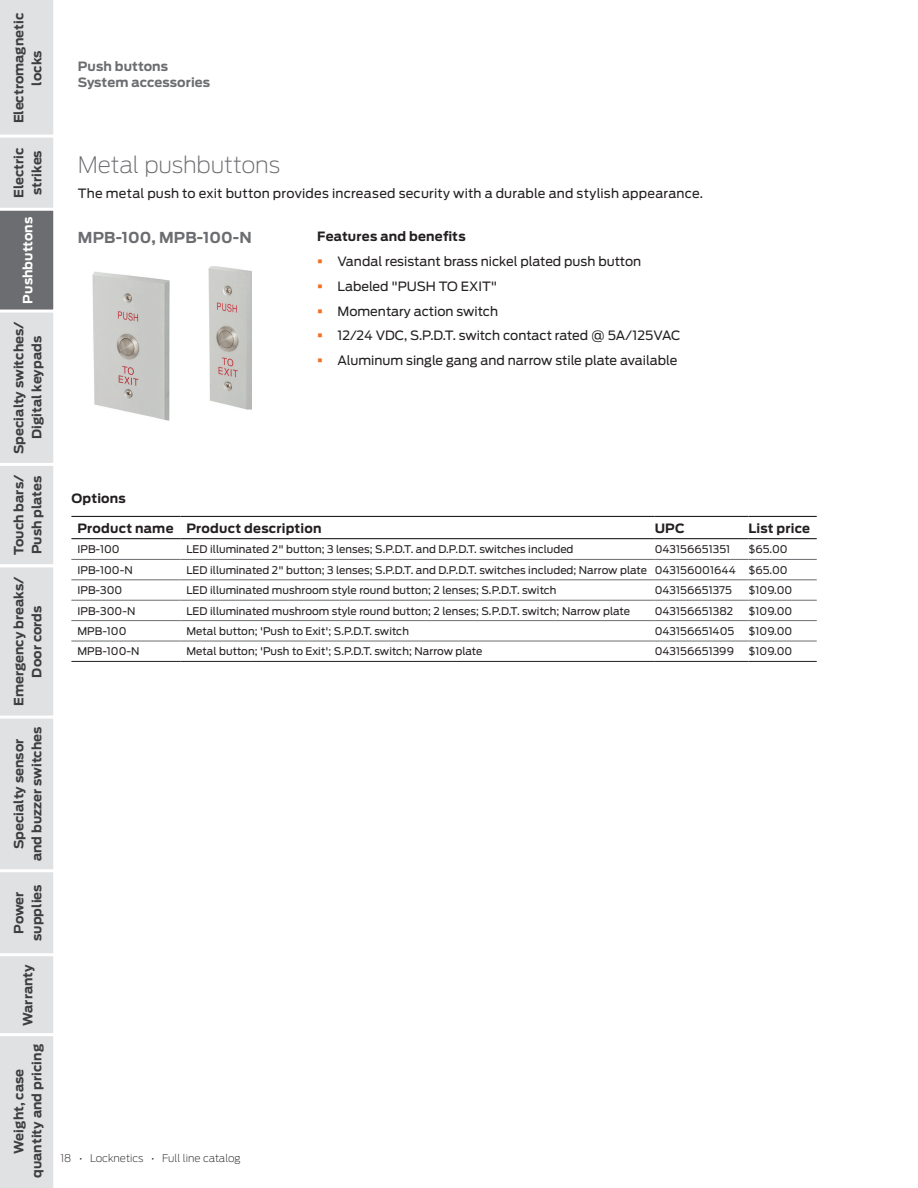
<style>
.page{position:relative;width:918px;height:1188px;background:#fff}
.page>*{position:absolute;margin:0;border:0;box-sizing:border-box;transform-origin:0 0}
.Subheadline_15_22pt{font:200 22.5px "Antenna";letter-spacing:-.005em;color:#6c6d70}
.Product_name_subhead{font:700 15px "Antenna";letter-spacing:.01em;color:#6c6d70}
.Body_text_8_5_12pt{font:12.75px "Antenna";color:#231f20}
.t1{font:700 12.75px/18px "Antenna";letter-spacing:.005em;color:#3e3e3f;text-align:center}
.Chart_headline_8_5_1{font:700 12.75px "Antenna";letter-spacing:.015em;color:#231f20}
.Page_title_8_5_11pt{font:700 12.75px "Antenna";letter-spacing:.01em;color:#6c6d70}
.Body_subhead_8_5_13p{font:700 12.75px "Antenna";letter-spacing:.02em;color:#231f20}
.t2{font:700 12.75px "Antenna";letter-spacing:.005em;color:#fff}
.Chart_text_7_10pt{font:10.5px "Antenna";letter-spacing:.005em;color:#231f20}
.t3{font:200 10.5px "Antenna";color:#231f20}
.s1{color:#f36e21}
</style>
<div class="page">
<svg style="left:0;top:0;width:54px;height:1188px;background:#d7d8da"></svg>
<hr style="left:71px;top:516px;width:109px;height:1px;background:#231f20">
<hr style="left:180px;top:516px;width:475px;height:1px;background:#231f20">
<hr style="left:655px;top:516px;width:93px;height:1px;background:#231f20">
<hr style="left:748px;top:516px;width:69px;height:1px;background:#231f20">
<hr style="left:71px;top:538px;width:109px;height:1px;background:#231f20">
<hr style="left:180px;top:538px;width:475px;height:1px;background:#231f20">
<hr style="left:655px;top:538px;width:93px;height:1px;background:#231f20">
<hr style="left:748px;top:538px;width:69px;height:1px;background:#231f20">
<hr style="left:71px;top:559px;width:109px;height:1px;background:#6c6d70">
<hr style="left:180px;top:559px;width:475px;height:1px;background:#6c6d70">
<hr style="left:655px;top:559px;width:93px;height:1px;background:#6c6d70">
<hr style="left:748px;top:559px;width:69px;height:1px;background:#6c6d70">
<hr style="left:71px;top:580px;width:109px;height:1px;background:#6c6d70">
<hr style="left:180px;top:580px;width:475px;height:1px;background:#6c6d70">
<hr style="left:655px;top:580px;width:93px;height:1px;background:#6c6d70">
<hr style="left:748px;top:580px;width:69px;height:1px;background:#6c6d70">
<hr style="left:71px;top:600px;width:109px;height:1px;background:#6c6d70">
<hr style="left:180px;top:600px;width:475px;height:1px;background:#6c6d70">
<hr style="left:655px;top:600px;width:93px;height:1px;background:#6c6d70">
<hr style="left:748px;top:600px;width:69px;height:1px;background:#6c6d70">
<hr style="left:71px;top:620px;width:109px;height:1px;background:#6c6d70">
<hr style="left:180px;top:620px;width:475px;height:1px;background:#6c6d70">
<hr style="left:655px;top:620px;width:93px;height:1px;background:#6c6d70">
<hr style="left:748px;top:620px;width:69px;height:1px;background:#6c6d70">
<hr style="left:71px;top:641px;width:109px;height:1px;background:#6c6d70">
<hr style="left:180px;top:641px;width:475px;height:1px;background:#6c6d70">
<hr style="left:655px;top:641px;width:93px;height:1px;background:#6c6d70">
<hr style="left:748px;top:641px;width:69px;height:1px;background:#6c6d70">
<hr style="left:71px;top:661px;width:109px;height:1px;background:#231f20">
<hr style="left:180px;top:661px;width:475px;height:1px;background:#231f20">
<hr style="left:655px;top:661px;width:93px;height:1px;background:#231f20">
<hr style="left:748px;top:661px;width:69px;height:1px;background:#231f20">
<img style="left:209px;top:266px;width:43px;height:143px">
<img style="left:93px;top:272px;width:76px;height:148px">
<p class="t1" style="left:10px;top:123px;width:112px;rotate:-90deg">Electromagnetic locks</p>
<p class="t1" style="left:10px;top:198px;width:52px;text-align:left;rotate:-90deg">Electric strikes</p>
<p class="t2" style="left:19px;top:304px;width:88px;rotate:-90deg">Pushbuttons</p>
<p class="t1" style="left:10px;top:454px;width:134px;rotate:-90deg">Specialty switches/<br>Digital keypads</p>
<p class="t1" style="left:10px;top:555px;width:82px;text-align:left;rotate:-90deg">Touch bars/<br>Push plates</p>
<p class="t1" style="left:10px;top:706px;width:131px;rotate:-90deg">Emergency breaks/<br>Door cords</p>
<p class="t1" style="left:10px;top:861px;width:136px;rotate:-90deg">Specialty sensor and buzzer switches</p>
<p class="t1" style="left:10px;top:941px;width:58px;rotate:-90deg">Power supplies</p>
<p class="t1" style="left:19px;top:1026px;width:63px;rotate:-90deg">Warranty</p>
<p class="t1" style="left:10px;top:1178px;width:135px;rotate:-90deg">Weight, case quantity and pricing</p>
<p class="Page_title_8_5_11pt" style="left:78px;top:57px;width:92px">Push buttons</p>
<p class="Page_title_8_5_11pt" style="left:78px;top:74px;width:134px">System accessories</p>
<p class="Subheadline_15_22pt" style="left:78px;top:151px;width:204px">Metal pushbuttons</p>
<p class="Body_text_8_5_12pt" style="left:78px;top:185px;width:627px">The metal push to exit button provides increased security with a durable and stylish appearance.</p>
<p class="Product_name_subhead" style="left:78px;top:227px;width:175px">MPB-100, MPB-100-N</p>
<p class="Body_subhead_8_5_13p" style="left:317px;top:228px;width:150px">Features and benefits</p>
<p class="Body_text_8_5_12pt" style="left:317px;top:253px;width:325px"><span class="s1">▪</span> Vandal resistant brass nickel plated push button</p>
<p class="Body_text_8_5_12pt" style="left:317px;top:278px;width:182px"><span class="s1">▪</span> Labeled "PUSH TO EXIT"</p>
<p class="Body_text_8_5_12pt" style="left:317px;top:302px;width:182px"><span class="s1">▪</span> Momentary action switch</p>
<p class="Body_text_8_5_12pt" style="left:317px;top:327px;width:365px"><span class="s1">▪</span> 12/24 VDC, S.P.D.T. switch contact rated @ 5A/125VAC</p>
<p class="Body_text_8_5_12pt" style="left:317px;top:352px;width:362px"><span class="s1">▪</span> Aluminum single gang and narrow stile plate available</p>
<p class="Body_subhead_8_5_13p" style="left:71px;top:489px;width:56px">Options</p>
<p class="Chart_headline_8_5_1" style="left:77px;top:519px;width:98px">Product name</p>
<p class="Chart_headline_8_5_1" style="left:186px;top:519px;width:137px">Product description</p>
<p class="Chart_headline_8_5_1" style="left:655px;top:519px;width:32px">UPC</p>
<p class="Chart_headline_8_5_1" style="left:748px;top:519px;width:63px">List price</p>
<p class="Chart_text_7_10pt" style="left:77px;top:543px;width:44px">IPB-100</p>
<p class="Chart_text_7_10pt" style="left:186px;top:543px;width:389px">LED illuminated 2" button; 3 lenses; S.P.D.T. and D.P.D.T. switches included</p>
<p class="Chart_text_7_10pt" style="left:655px;top:543px;width:77px">043156651351</p>
<p class="Chart_text_7_10pt" style="left:748px;top:543px;width:41px">$65.00</p>
<p class="Chart_text_7_10pt" style="left:77px;top:563px;width:57px">IPB-100-N</p>
<p class="Chart_text_7_10pt" style="left:186px;top:563px;width:462px">LED illuminated 2" button; 3 lenses; S.P.D.T. and D.P.D.T. switches included; Narrow plate</p>
<p class="Chart_text_7_10pt" style="left:655px;top:563px;width:83px">043156001644</p>
<p class="Chart_text_7_10pt" style="left:748px;top:563px;width:41px">$65.00</p>
<p class="Chart_text_7_10pt" style="left:77px;top:583px;width:46px">IPB-300</p>
<p class="Chart_text_7_10pt" style="left:186px;top:583px;width:372px">LED illuminated mushroom style round button; 2 lenses; S.P.D.T. switch</p>
<p class="Chart_text_7_10pt" style="left:655px;top:583px;width:79px">043156651375</p>
<p class="Chart_text_7_10pt" style="left:748px;top:583px;width:45px">$109.00</p>
<p class="Chart_text_7_10pt" style="left:77px;top:604px;width:60px">IPB-300-N</p>
<p class="Chart_text_7_10pt" style="left:186px;top:604px;width:445px">LED illuminated mushroom style round button; 2 lenses; S.P.D.T. switch; Narrow plate</p>
<p class="Chart_text_7_10pt" style="left:655px;top:604px;width:80px">043156651382</p>
<p class="Chart_text_7_10pt" style="left:748px;top:604px;width:45px">$109.00</p>
<p class="Chart_text_7_10pt" style="left:77px;top:624px;width:51px">MPB-100</p>
<p class="Chart_text_7_10pt" style="left:186px;top:624px;width:224px">Metal button; 'Push to Exit'; S.P.D.T. switch</p>
<p class="Chart_text_7_10pt" style="left:655px;top:624px;width:81px">043156651405</p>
<p class="Chart_text_7_10pt" style="left:748px;top:624px;width:45px">$109.00</p>
<p class="Chart_text_7_10pt" style="left:77px;top:645px;width:64px">MPB-100-N</p>
<p class="Chart_text_7_10pt" style="left:186px;top:645px;width:298px">Metal button; 'Push to Exit'; S.P.D.T. switch; Narrow plate</p>
<p class="Chart_text_7_10pt" style="left:655px;top:645px;width:81px">043156651399</p>
<p class="Chart_text_7_10pt" style="left:748px;top:645px;width:45px">$109.00</p>
<p class="t3" style="left:60px;top:1151px;width:182px">18 • Locknetics • Full line catalog</p>
</div>
